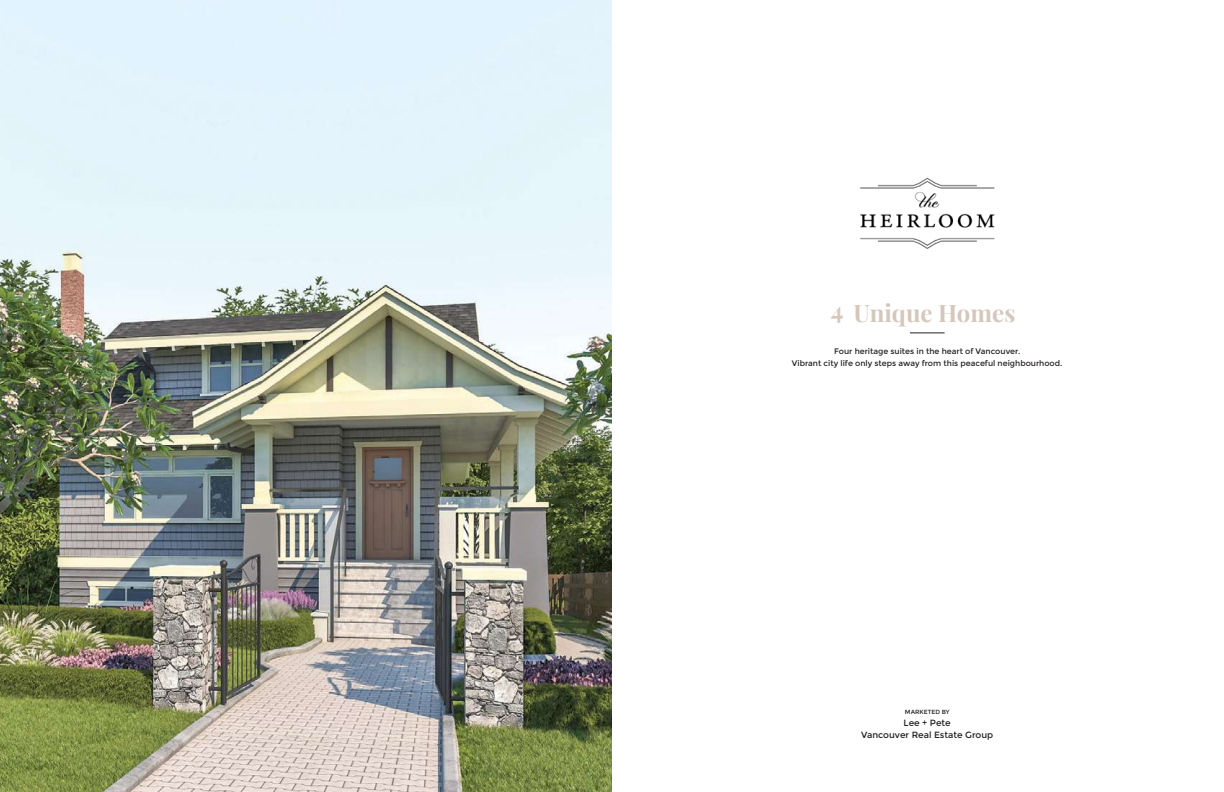
<style>
.page{position:relative;width:1224px;height:792px;background:#fff}
.page>*{position:absolute;margin:0;border:0;box-sizing:border-box;transform-origin:0 0}
.t1{font:700 24px "Playfair Display";color:#d5c7bc}
.t2{font:9px/12px "Montserrat";color:#231f20;text-align:center}
.t3{font:8px/12px "Montserrat";color:#231f20;text-align:center}
.t4{font:6px "Montserrat";color:#231f20}
</style>
<div class="page">
<hr style="left:910px;top:333px;width:35px;height:1px;background:#231f20">
<img style="left:0;top:0;width:612px;height:792px">
<img style="left:860px;top:177px;width:135px;height:72px">
<h1 class="t1" style="left:831px;top:298px;width:186px">4 Unique Homes</h1>
<p class="t3" style="left:792px;top:345px;width:272px">Four heritage suites in the heart of Vancouver.<br>Vibrant city life only steps away from this peaceful neighbourhood.</p>
<p class="t4" style="left:905px;top:708px;width:46px">MARKETED BY</p>
<p class="t2" style="left:861px;top:717px;width:134px">Lee + Pete<br>Vancouver Real Estate Group</p>
</div>
